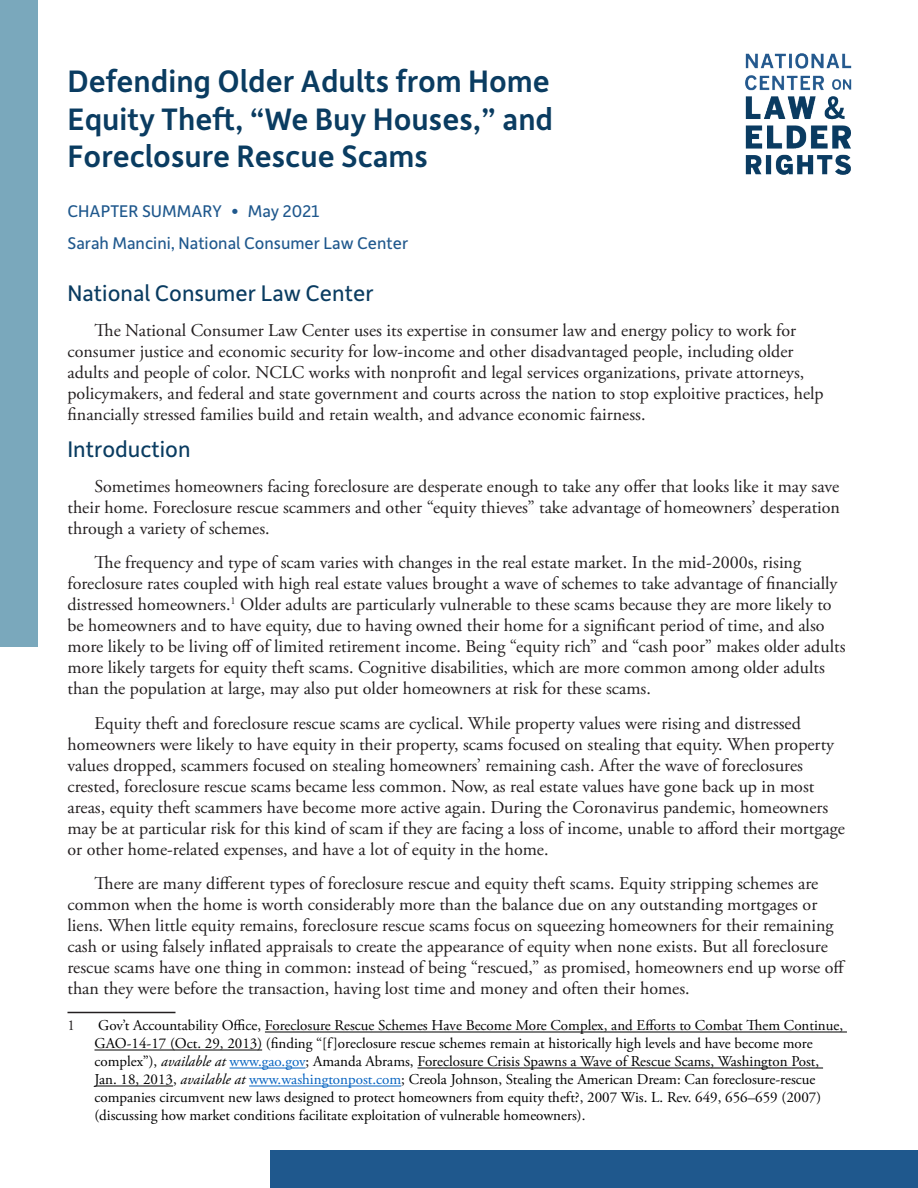
<style>
.page{position:relative;width:918px;height:1188px;background:#fff}
.page>*{position:absolute;margin:0;border:0;box-sizing:border-box;transform-origin:0 0}
.Title_Style{font:500 33px/37.5px "Depot New";color:#0a3c61;text-align:justify}
.Section_Headers{font:24px "Depot New";color:#0a3c61}
.Body_Text{font:18px/21px "Adobe Garamond Pro";color:#231f20}
.Author_Names{font:18px "Depot New";color:#1f588d}
.Chapter_Summary___Da{font:18px "Depot New";color:#1f588d}
.Endnotes{font:15px/18px "Adobe Garamond Pro";color:#000}
.Endnotes-2{font:15px "Adobe Garamond Pro";color:#231f20}
.s1{font-style:italic}
.s2{color:#0563c1}
</style>
<div class="page">
<img style="left:745px;top:53px;width:107px;height:122px">
<div style="left:0;top:0;width:38px;height:647px;background:#7aa8bc"></div>
<div style="left:270px;top:1150px;width:648px;height:38px;background:#1f588d"></div>
<hr style="left:68px;top:1012px;width:108px;height:1px;background:#231f20">
<hr style="left:265px;top:1032px;width:582px;height:1px;background:#000">
<hr style="left:94px;top:1050px;width:168px;height:1px;background:#000">
<hr style="left:230px;top:1068px;width:76px;height:1px;background:#0563c1">
<hr style="left:417px;top:1068px;width:406px;height:1px;background:#000">
<hr style="left:94px;top:1086px;width:79px;height:1px;background:#000">
<hr style="left:249px;top:1086px;width:152px;height:1px;background:#0563c1">
<p class="Title_Style" style="left:68px;top:61px;width:487px">Defending Older Adults from Home Equity Theft, “We Buy Houses,” and Foreclosure Rescue Scams</p>
<p class="Chapter_Summary___Da" style="left:68px;top:199px;width:254px">CHAPTER SUMMARY • May 2021</p>
<p class="Author_Names" style="left:68px;top:231px;width:342px">Sarah Mancini, National Consumer Law Center</p>
<p class="Section_Headers" style="left:68px;top:278px;width:308px">National Consumer Law Center</p>
<p class="Body_Text" style="left:68px;top:320px;width:758px;text-indent:27px">The National Consumer Law Center uses its expertise in consumer law and energy policy to work for consumer justice and economic security for low-income and other disadvantaged people, including older adults and people of color. NCLC works with nonprofit and legal services organizations, private attorneys, policymakers, and federal and state government and courts across the nation to stop exploitive practices, help financially stressed families build and retain wealth, and advance economic fairness.</p>
<p class="Section_Headers" style="left:68px;top:434px;width:125px">Introduction</p>
<p class="Body_Text" style="left:68px;top:476px;width:774px;text-align:justify;text-indent:27px">Sometimes homeowners facing foreclosure are desperate enough to take any offer that looks like it may save their home. Foreclosure rescue scammers and other “equity thieves” take advantage of homeowners’ desperation through a variety of schemes.</p>
<p class="Body_Text" style="left:68px;top:553px;width:779px;text-indent:27px">The frequency and type of scam varies with changes in the real estate market. In the mid-2000s, rising foreclosure rates coupled with high real estate values brought a wave of schemes to take advantage of financially distressed homeowners.<sup>1</sup> Older adults are particularly vulnerable to these scams because they are more likely to be homeowners and to have equity, due to having owned their home for a significant period of time, and also more likely to be living off of limited retirement income. Being “equity rich” and “cash poor” makes older adults more likely targets for equity theft scams. Cognitive disabilities, which are more common among older adults than the population at large, may also put older homeowners at risk for these scams.</p>
<p class="Body_Text" style="left:68px;top:713px;width:779px;text-indent:27px">Equity theft and foreclosure rescue scams are cyclical. While property values were rising and distressed homeowners were likely to have equity in their property, scams focused on stealing that equity. When property values dropped, scammers focused on stealing homeowners’ remaining cash. After the wave of foreclosures crested, foreclosure rescue scams became less common. Now, as real estate values have gone back up in most areas, equity theft scammers have become more active again. During the Coronavirus pandemic, homeowners may be at particular risk for this kind of scam if they are facing a loss of income, unable to afford their mortgage or other home-related expenses, and have a lot of equity in the home.</p>
<p class="Body_Text" style="left:68px;top:874px;width:780px;text-indent:27px">There are many different types of foreclosure rescue and equity theft scams. Equity stripping schemes are common when the home is worth considerably more than the balance due on any outstanding mortgages or liens. When little equity remains, foreclosure rescue scams focus on squeezing homeowners for their remaining cash or using falsely inflated appraisals to create the appearance of equity when none exists. But all foreclosure rescue scams have one thing in common: instead of being “rescued,” as promised, homeowners end up worse off than they were before the transaction, having lost time and money and often their homes.</p>
<p class="Endnotes-2" style="left:68px;top:1017px;width:9px">1</p>
<p class="Endnotes" style="left:94px;top:1017px;width:750px">Gov’t Accountability Office, Foreclosure Rescue Schemes Have Become More Complex, and Efforts to Combat Them Continue, GAO-14-17 (Oct. 29, 2013) (finding “[f]oreclosure rescue schemes remain at historically high levels and have become more complex”), <span class="s1">available at</span> <span class="s2">www.gao.gov</span>; Amanda Abrams, Foreclosure Crisis Spawns a Wave of Rescue Scams, Washington Post, Jan. 18, 2013, <span class="s1">available at</span> <span class="s2">www.washingtonpost.com</span>; Creola Johnson, Stealing the American Dream: Can foreclosure-rescue companies circumvent new laws designed to protect homeowners from equity theft?, 2007 Wis. L. Rev. 649, 656–659 (2007) (discussing how market conditions facilitate exploitation of vulnerable homeowners).</p>
</div>
